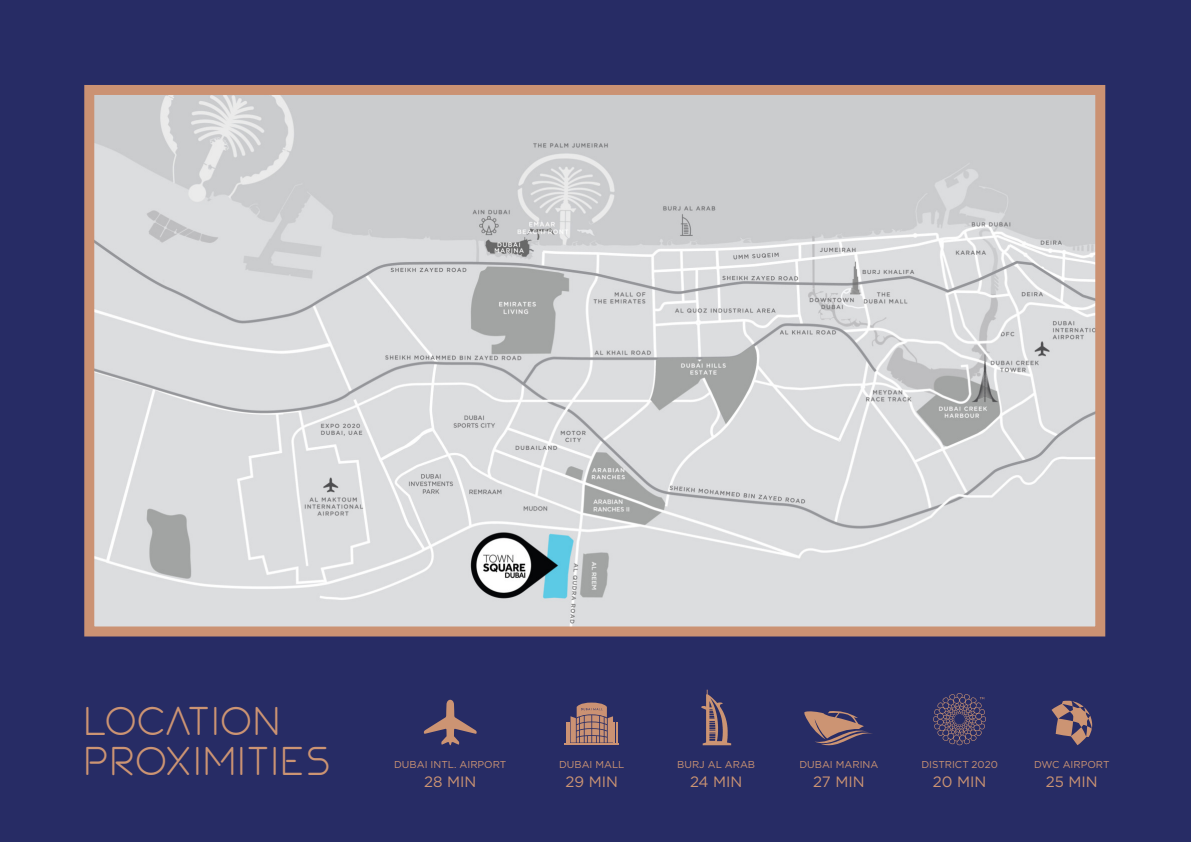
<style>
.page{position:relative;width:1191px;height:842px;background:#272c65}
.page>*{position:absolute;margin:0;border:0;box-sizing:border-box;transform-origin:0 0}
.t1{font:36px/40px "SPOTNI Kdemo";color:#cc9473}
.t2{font:15px "Gotham";color:#cc9473}
.t3{font:10px "Gotham";color:#cc9473}
</style>
<div class="page">
<svg style="left:933px;top:693px;width:53px;height:52px"></svg>
<svg style="left:701px;top:690px;width:30px;height:55px"></svg>
<svg style="left:1051px;top:700px;width:41px;height:45px"></svg>
<svg style="left:424px;top:700px;width:52px;height:45px"></svg>
<svg style="left:804px;top:711px;width:68px;height:35px"></svg>
<img style="left:95px;top:96px;width:999px;height:529px">
<div style="left:84px;top:85px;width:1021px;height:551px;border:10px solid #cb9273"></div>
<hr style="left:564px;top:743px;width:55px;height:2px;background:#cb9273">
<svg style="left:566px;top:702px;width:51px;height:41px"></svg>
<h1 class="t1" style="left:83px;top:702px;width:250px">LOCATION<br>PROXIMITIES</h1>
<p class="t3" style="left:394px;top:760px;width:114px">DUBAI INTL. AIRPORT</p>
<h2 class="t2" style="left:424px;top:775px;width:54px">28 MIN</h2>
<p class="t3" style="left:559px;top:760px;width:67px">DUBAI MALL</p>
<h2 class="t2" style="left:565px;top:775px;width:54px">29 MIN</h2>
<p class="t3" style="left:677px;top:760px;width:79px">BURJ AL ARAB</p>
<h2 class="t2" style="left:690px;top:775px;width:54px">24 MIN</h2>
<p class="t3" style="left:799px;top:760px;width:80px">DUBAI MARINA</p>
<h2 class="t2" style="left:813px;top:775px;width:53px">27 MIN</h2>
<p class="t3" style="left:921px;top:760px;width:78px">DISTRICT 2020</p>
<h2 class="t2" style="left:933px;top:775px;width:55px">20 MIN</h2>
<p class="t3" style="left:1034px;top:760px;width:77px">DWC AIRPORT</p>
<h2 class="t2" style="left:1045px;top:775px;width:53px">25 MIN</h2>
</div>
